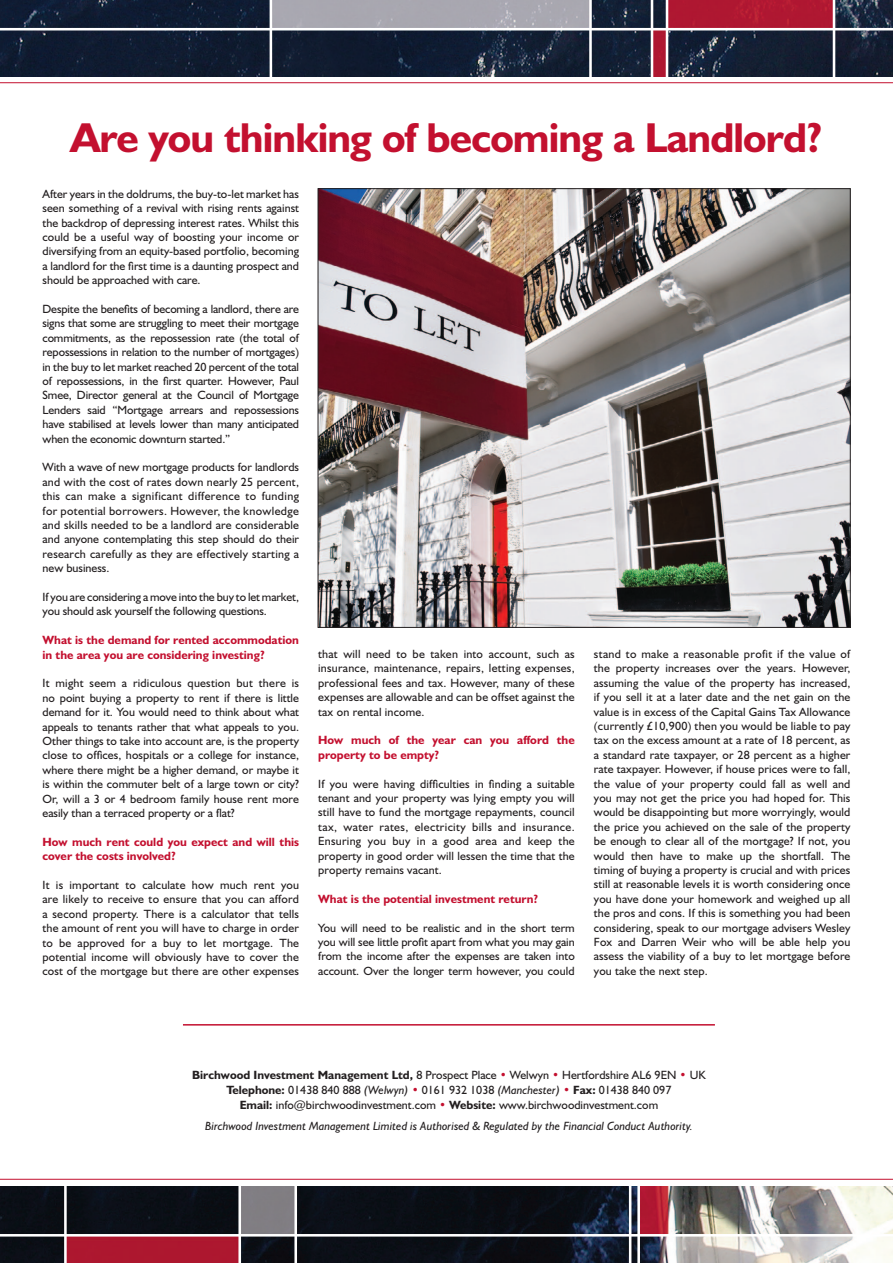
<style>
.page{position:relative;width:893px;height:1263px;background:#fff}
.page>*{position:absolute;margin:0;border:0;box-sizing:border-box;transform-origin:0 0}
.t1{font:700 42px "Humanist 521 BT";letter-spacing:-.02em;color:#c3102f}
.t2{font:12px/14.4px "Humanist 521 BT";color:#231f20;text-align:justify}
.t3{font:700 12px/14.4px "Humanist 521 BT";color:#c3102f}
.t4{font:italic 12px "Humanist 521 BT";color:#231f20}
.s1{font-weight:700}
.s2{color:#c3102f}
.s3{font-style:italic}
</style>
<div class="page">
<img style="left:0;top:1186px;width:893px;height:77px">
<hr style="left:0;top:1179px;width:893px;height:1px;background:#c3102f">
<img style="left:0;top:0;width:893px;height:77px">
<hr style="left:0;top:82px;width:893px;height:1px;background:#c3102f">
<hr style="left:0;top:28px;width:893px;height:2px;background:#fff">
<hr style="left:270px;top:0;width:2px;height:78px;background:#fff">
<hr style="left:589px;top:0;width:3px;height:78px;background:#fff">
<hr style="left:666px;top:0;width:2px;height:78px;background:#fff">
<hr style="left:651px;top:0;width:2px;height:78px;background:#fff">
<hr style="left:833px;top:0;width:2px;height:78px;background:#fff">
<hr style="left:0;top:1234px;width:893px;height:2px;background:#fff">
<hr style="left:64px;top:1184px;width:3px;height:79px;background:#fff">
<hr style="left:238px;top:1184px;width:3px;height:79px;background:#fff">
<hr style="left:294px;top:1184px;width:3px;height:79px;background:#fff">
<hr style="left:629px;top:1184px;width:2px;height:79px;background:#fff">
<hr style="left:637px;top:1184px;width:3px;height:79px;background:#fff">
<hr style="left:183px;top:1024px;width:532px;height:1px;background:#c3102f">
<img style="left:320px;top:190px;width:528px;height:436px">
<p class="t1" style="left:70px;top:112px;width:754px">Are you thinking of becoming a Landlord?</p>
<p class="t2" style="left:43px;top:186px;width:258px">After years in the doldrums, the buy-to-let market has seen something of a revival with rising rents against the backdrop of depressing interest rates. Whilst this could be a useful way of boosting your income or diversifying from an equity-based portfolio, becoming a landlord for the first time is a daunting prospect and should be approached with care.</p>
<p class="t2" style="left:43px;top:301px;width:258px">Despite the benefits of becoming a landlord, there are signs that some are struggling to meet their mortgage commitments, as the repossession rate (the total of repossessions in relation to the number of mortgages) in the buy to let market reached 20 percent of the total of repossessions, in the first quarter. However, Paul Smee, Director general at the Council of Mortgage Lenders said “Mortgage arrears and repossessions have stabilised at levels lower than many anticipated when the economic downturn started.”</p>
<p class="t2" style="left:43px;top:460px;width:258px">With a wave of new mortgage products for landlords and with the cost of rates down nearly 25 percent, this can make a significant difference to funding for potential borrowers. However, the knowledge and skills needed to be a landlord are considerable and anyone contemplating this step should do their research carefully as they are effectively starting a new business.</p>
<p class="t2" style="left:43px;top:589px;width:258px">If you are considering a move into the buy to let market, you should ask yourself the following questions.</p>
<p class="t3" style="left:43px;top:633px;width:258px">What is the demand for rented accommodation in the area you are considering investing?</p>
<p class="t2" style="left:43px;top:676px;width:258px">It might seem a ridiculous question but there is no point buying a property to rent if there is little demand for it. You would need to think about what appeals to tenants rather that what appeals to you.<br>Other things to take into account are, is the property close to offices, hospitals or a college for instance, where there might be a higher demand, or maybe it is within the commuter belt of a large town or city?<br>Or, will a 3 or 4 bedroom family house rent more easily than a terraced property or a flat?</p>
<p class="t3" style="left:43px;top:834px;width:258px">How much rent could you expect and will this cover the costs involved?</p>
<p class="t2" style="left:43px;top:877px;width:258px">It is important to calculate how much rent you are likely to receive to ensure that you can afford a second property. There is a calculator that tells the amount of rent you will have to charge in order to be approved for a buy to let mortgage. The potential income will obviously have to cover the cost of the mortgage but there are other expenses</p>
<p class="t2" style="left:594px;top:646px;width:258px">stand to make a reasonable profit if the value of the property increases over the years. However, assuming the value of the property has increased, if you sell it at a later date and the net gain on the value is in excess of the Capital Gains Tax Allowance (currently £10,900) then you would be liable to pay tax on the excess amount at a rate of 18 percent, as a standard rate taxpayer, or 28 percent as a higher rate taxpayer. However, if house prices were to fall, the value of your property could fall as well and you may not get the price you had hoped for. This would be disappointing but more worryingly, would the price you achieved on the sale of the property be enough to clear all of the mortgage? If not, you would then have to make up the shortfall. The timing of buying a property is crucial and with prices still at reasonable levels it is worth considering once you have done your homework and weighed up all the pros and cons. If this is something you had been considering, speak to our mortgage advisers Wesley Fox and Darren Weir who will be able help you assess the viability of a buy to let mortgage before you take the next step.</p>
<p class="t2" style="left:318px;top:646px;width:258px">that will need to be taken into account, such as insurance, maintenance, repairs, letting expenses, professional fees and tax. However, many of these expenses are allowable and can be offset against the tax on rental income.</p>
<p class="t3" style="left:318px;top:733px;width:258px">How much of the year can you afford the property to be empty?</p>
<p class="t2" style="left:318px;top:776px;width:258px">If you were having difficulties in finding a suitable tenant and your property was lying empty you will still have to fund the mortgage repayments, council tax, water rates, electricity bills and insurance.<br>Ensuring you buy in a good area and keep the property in good order will lessen the time that the property remains vacant.</p>
<p class="t3" style="left:318px;top:891px;width:222px">What is the potential investment return?</p>
<p class="t2" style="left:318px;top:920px;width:258px">You will need to be realistic and in the short term you will see little profit apart from what you may gain from the income after the expenses are taken into account. Over the longer term however, you could</p>
<p class="t2" style="left:192px;top:1068px;width:515px"><span class="s1">Birchwood Investment Management Ltd,</span> 8 Prospect Place <span class="s2">•</span> Welwyn <span class="s2">•</span> Hertfordshire AL6 9EN <span class="s2">•</span> UK</p>
<p class="t2" style="left:226px;top:1083px;width:446px"><span class="s1">Telephone:</span> 01438 840 888 <span class="s3">(Welwyn)</span> <span class="s2">•</span> 0161 932 1038 <span class="s3">(Manchester)</span> <span class="s2">•</span> <span class="s1">Fax:</span> 01438 840 097</p>
<p class="t2" style="left:240px;top:1098px;width:420px"><span class="s1">Email:</span> info@birchwoodinvestment.com <span class="s2">•</span> <span class="s1">Website:</span> www.birchwoodinvestment.com</p>
<p class="t4" style="left:205px;top:1119px;width:489px">Birchwood Investment Management Limited is Authorised &amp; Regulated by the Financial Conduct Authority.</p>
</div>
